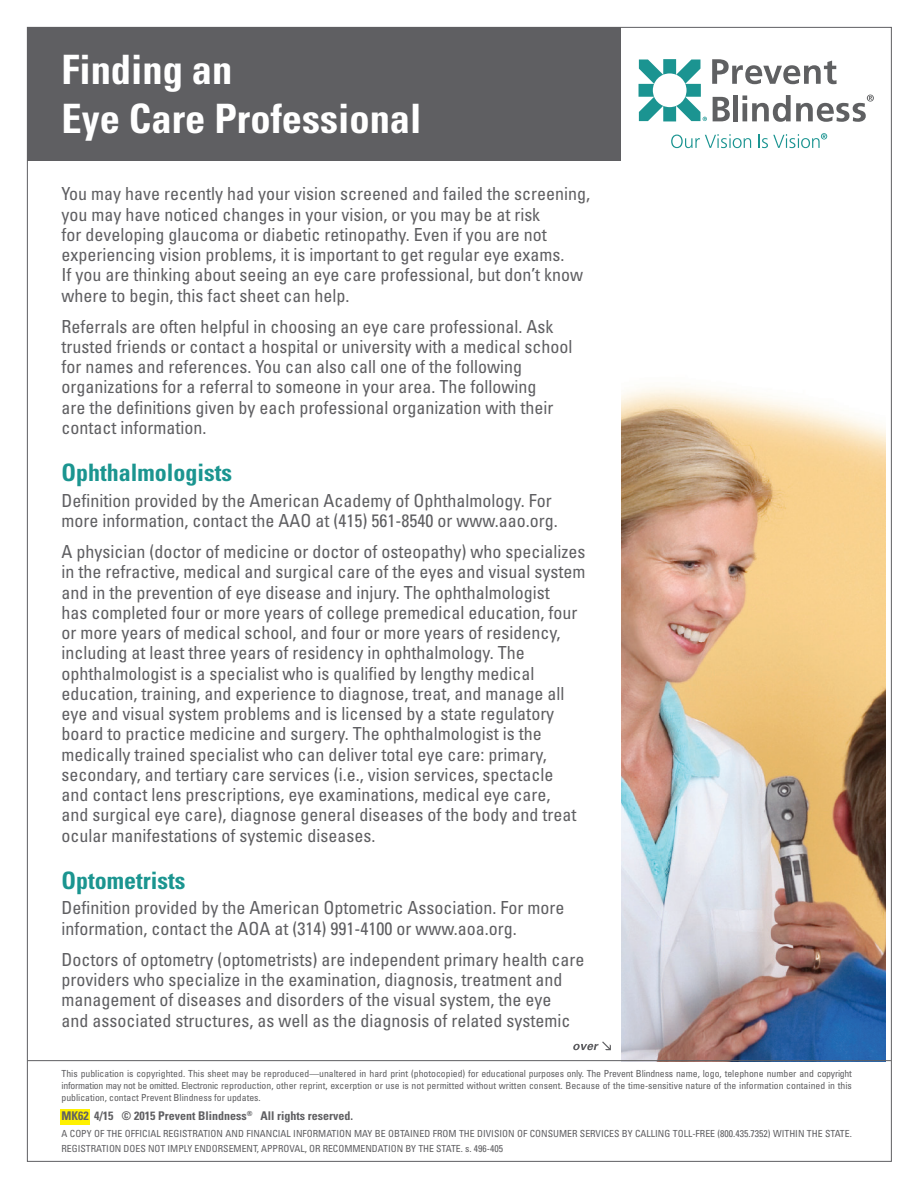
<style>
.page{position:relative;width:918px;height:1188px;background:#fff}
.page>*{position:absolute;margin:0;border:0;box-sizing:border-box;transform-origin:0 0}
.t1{font:700 condensed 40.5px/48.6px "Univers LT Std";color:#fff}
.t2{font:700 condensed 24px "Univers LT Std";color:#1b9590}
.t3{font:condensed 18px/20.2px "Univers LT Std";color:#5f5f62}
.t4{font:700 condensed 12px "Univers LT Std";color:#5f5f62}
.t5{font:condensed 9.75px/11.7px "Univers LT Std";color:#5f5f62;text-align:justify}
</style>
<div class="page">
<img style="left:621px;top:387px;width:265px;height:673px">
<div style="left:27px;top:27px;width:594px;height:134px;background:#5f5f62"></div>
<hr style="left:28px;top:1060px;width:863px;height:1px;background:#5f5f62">
<svg style="left:639px;top:59px;width:235px;height:63px"></svg>
<svg style="left:671px;top:134px;width:80px;height:14px"></svg>
<svg style="left:759px;top:133px;width:68px;height:15px"></svg>
<div style="left:61px;top:1109px;width:29px;height:16px;background:#fff101"></div>
<svg style="left:573px;top:1041px;width:38px;height:9px"></svg>
<h1 class="t1" style="left:62px;top:45px;width:361px">Finding an<br>Eye Care Professional</h1>
<p class="t3" style="left:62px;top:184px;width:530px">You may have recently had your vision screened and failed the screening, you may have noticed changes in your vision, or you may be at risk<br>for developing glaucoma or diabetic retinopathy. Even if you are not experiencing vision problems, it is important to get regular eye exams.<br>If you are thinking about seeing an eye care professional, but don’t know where to begin, this fact sheet can help.</p>
<p class="t3" style="left:62px;top:316px;width:512px">Referrals are often helpful in choosing an eye care professional. Ask trusted friends or contact a hospital or university with a medical school for names and references. You can also call one of the following organizations for a referral to someone in your area. The following<br>are the definitions given by each professional organization with their contact information.</p>
<h2 class="t2" style="left:62px;top:458px;width:172px">Ophthalmologists</h2>
<p class="t3" style="left:62px;top:490px;width:498px">Definition provided by the American Academy of Ophthalmology. For more information, contact the AAO at (415) 561-8540 or www.aao.org.</p>
<p class="t3" style="left:62px;top:541px;width:525px">A physician (doctor of medicine or doctor of osteopathy) who specializes in the refractive, medical and surgical care of the eyes and visual system and in the prevention of eye disease and injury. The ophthalmologist<br>has completed four or more years of college premedical education, four or more years of medical school, and four or more years of residency, including at least three years of residency in ophthalmology. The ophthalmologist is a specialist who is qualified by lengthy medical education, training, and experience to diagnose, treat, and manage all eye and visual system problems and is licensed by a state regulatory board to practice medicine and surgery. The ophthalmologist is the medically trained specialist who can deliver total eye care: primary, secondary, and tertiary care services (i.e., vision services, spectacle<br>and contact lens prescriptions, eye examinations, medical eye care,<br>and surgical eye care), diagnose general diseases of the body and treat ocular manifestations of systemic diseases.</p>
<h2 class="t2" style="left:62px;top:866px;width:125px">Optometrists</h2>
<p class="t3" style="left:62px;top:898px;width:504px">Definition provided by the American Optometric Association. For more information, contact the AOA at (314) 991-4100 or www.aoa.org.</p>
<p class="t3" style="left:62px;top:949px;width:524px">Doctors of optometry (optometrists) are independent primary health care providers who specialize in the examination, diagnosis, treatment and management of diseases and disorders of the visual system, the eye<br>and associated structures, as well as the diagnosis of related systemic</p>
<p class="t5" style="left:62px;top:1068px;width:792px">This publication is copyrighted. This sheet may be reproduced—unaltered in hard print (photocopied) for educational purposes only. The Prevent Blindness name, logo, telephone number and copyright information may not be omitted. Electronic reproduction, other reprint, excerption or use is not permitted without written consent. Because of the time-sensitive nature of the information contained in this publication, contact Prevent Blindness for updates.</p>
<p class="t4" style="left:62px;top:1109px;width:293px">MK62 4/15 © 2015 Prevent Blindness<sup>®</sup> All rights reserved.</p>
<p class="t5" style="left:62px;top:1127px;width:792px;line-height:14.4px">A COPY OF THE OFFICIAL REGISTRATION AND FINANCIAL INFORMATION MAY BE OBTAINED FROM THE DIVISION OF CONSUMER SERVICES BY CALLING TOLL-FREE (800.435.7352) WITHIN THE STATE.<br>REGISTRATION DOES NOT IMPLY ENDORSEMENT, APPROVAL, OR RECOMMENDATION BY THE STATE. s. 496-405</p>
</div>
